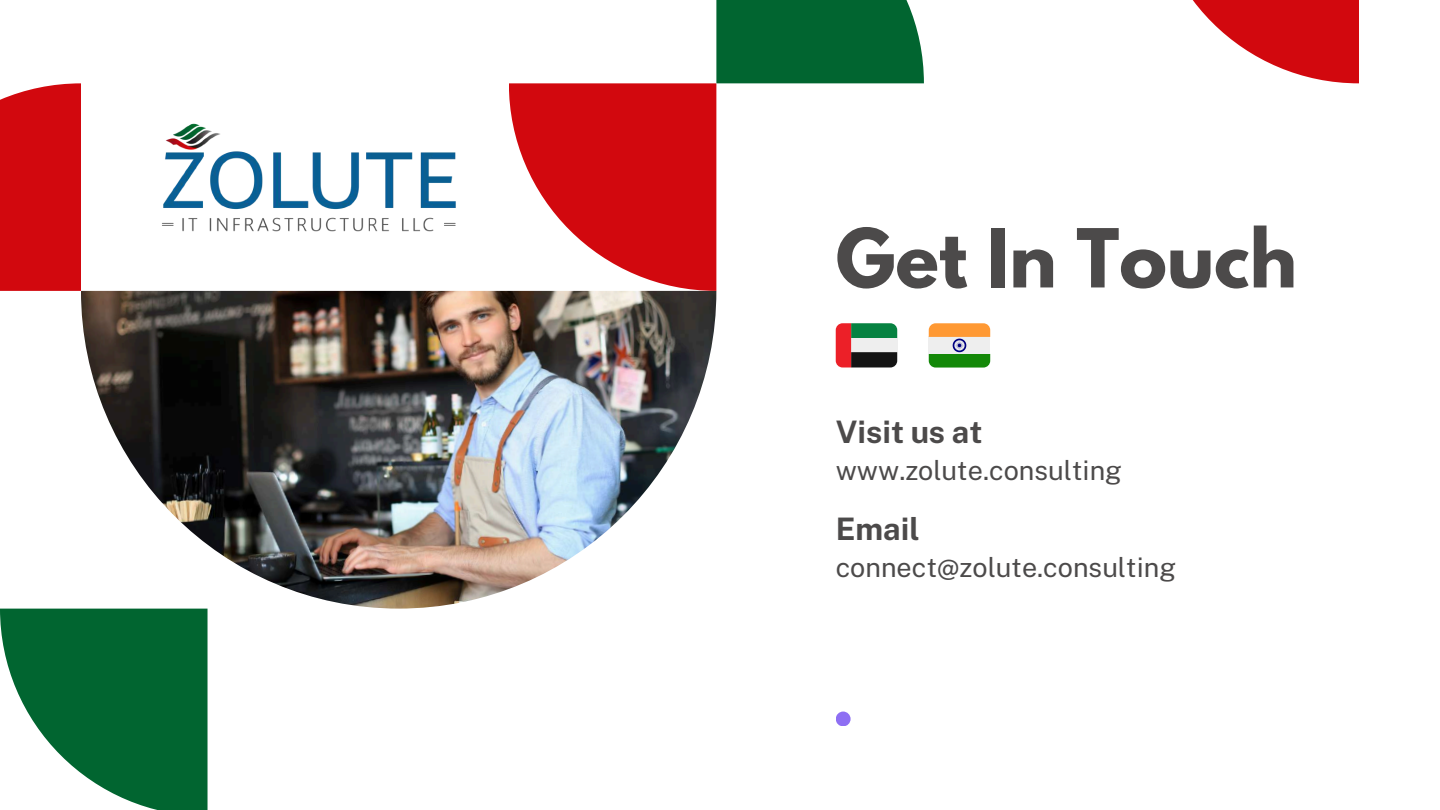
<style>
.page{position:relative;width:1440px;height:810px;background:#fff}
.page>*{position:absolute;margin:0;border:0;box-sizing:border-box;transform-origin:0 0}
.t1{font:700 72px "League Spartan";color:#4c4a4a}
.t2{font:700 31px "Public Sans";color:#4c4a4a}
.t3{font:27px "Public Sans";color:#4c4a4a}
</style>
<div class="page">
<div style="left:836px;top:712px;width:15px;height:14px;background:#8e6ff3;border-radius:50%"></div>
<img style="left:81px;top:291px;width:635px;height:318px">
<svg style="left:509px;top:83px;width:207px;height:208px"></svg>
<div style="left:716px;top:0;width:208px;height:83px;background:#016530"></div>
<svg style="left:1193px;top:0;width:166px;height:83px;fill:#d2080e"></svg>
<svg style="left:0;top:609px;width:208px;height:201px"></svg>
<div style="left:0;top:83px;width:81px;height:208px;background:#d2080e"></div>
<img style="left:126px;top:123px;width:369px;height:168px">
<svg style="left:836px;top:323px;width:61px;height:44px;background:#7d6b5d"></svg>
<svg style="left:929px;top:323px;width:61px;height:45px;background:#acb070"></svg>
<h1 class="t1" style="left:836px;top:223px;width:463px">Get In Touch</h1>
<p class="t2" style="left:836px;top:413px;width:148px">Visit us at</p>
<p class="t3" style="left:836px;top:454px;width:288px">www.zolute.consulting</p>
<p class="t2" style="left:836px;top:510px;width:85px">Email</p>
<p class="t3" style="left:836px;top:552px;width:342px">connect@zolute.consulting</p>
</div>
